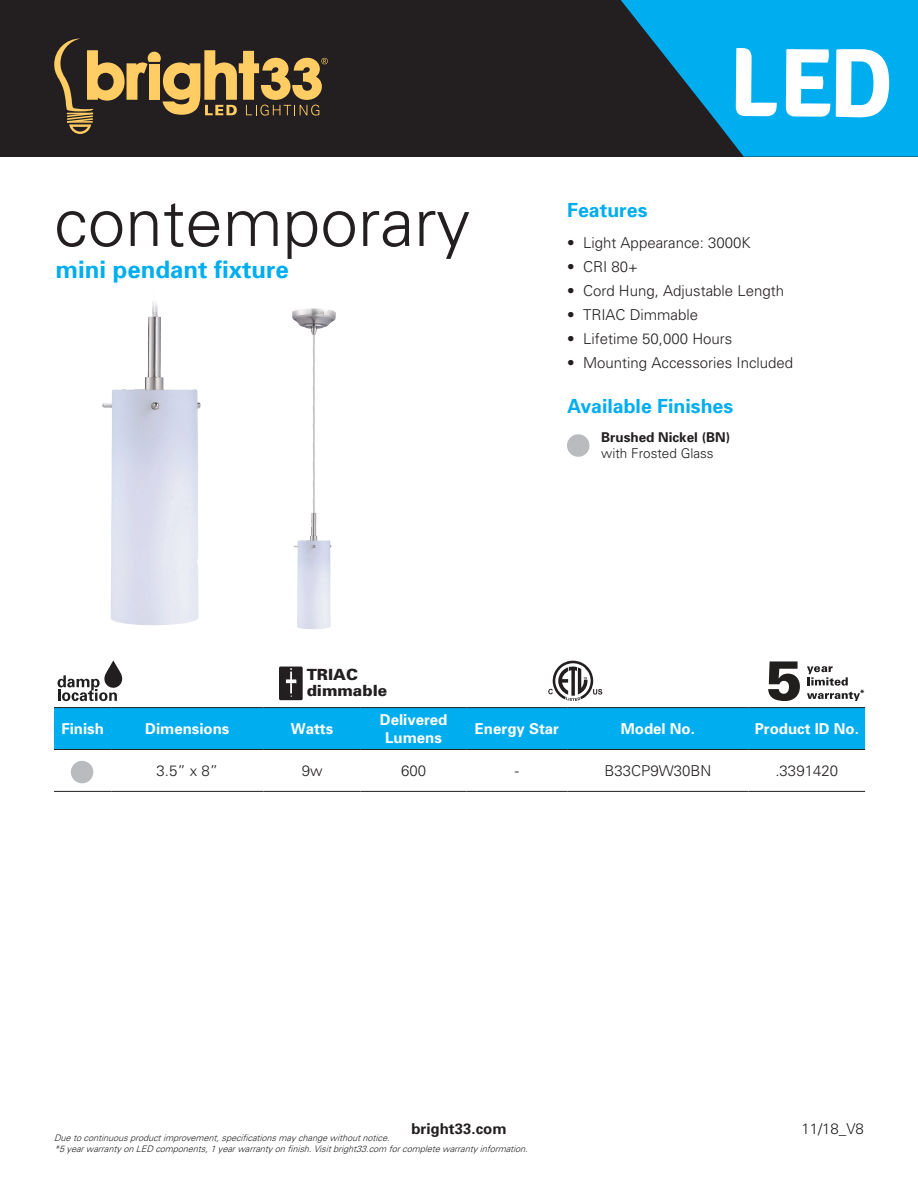
<style>
.page{position:relative;width:918px;height:1188px;background:#fff}
.page>*{position:absolute;margin:0;border:0;box-sizing:border-box;transform-origin:0 0}
.t1{font:300 67.5px "Univers";color:#231f20}
.t2{font:700 24px "Univers";color:#00aeef}
.t3{font:700 19.5px "Univers";color:#00aeef}
.t4{font:700 19.5px "Univers";color:#00aded}
.t5{font:900 15.45px/15.5px "Univers";color:#231f20}
.t6{font:300 15px "Univers";color:#231f20}
.t7{font:700 15px "Univers";color:#fff}
.t8{font:700 15px "Univers";color:#231f20}
.t9{font:700 13.5px "Univers";color:#231f20}
.t10{font:300 13.5px "Univers";color:#231f20}
.t11{font:italic 300 9px/10.8px "Univers";color:#231f20}
.t12{font:700 9px "Univers";color:#231f20}
</style>
<div class="page">
<div style="left:0;top:0;width:918px;height:157px;background:#231f20"></div>
<svg style="left:620px;top:0;width:298px;height:157px;fill:#00aeef"></svg>
<svg style="left:54px;top:39px;width:274px;height:95px"></svg>
<div style="left:71px;top:761px;width:22px;height:22px;background:#babbbe;border-radius:50%"></div>
<div style="left:279px;top:667px;width:24px;height:33px;background:#231f20;border-radius:2px"></div>
<hr style="left:290px;top:672px;width:2px;height:22px;background:#fff">
<svg style="left:286px;top:679px;width:10px;height:4px"></svg>
<svg style="left:58px;top:660px;width:64px;height:41px"></svg>
<svg style="left:548px;top:661px;width:54px;height:40px"></svg>
<img style="left:102px;top:302px;width:99px;height:323px">
<img style="left:292px;top:308px;width:44px;height:321px">
<div style="left:567px;top:434px;width:23px;height:23px;background:#babbbe;border-radius:50%"></div>
<div style="left:54px;top:708px;width:811px;height:41px;background:#00aeef"></div>
<hr style="left:54px;top:707px;width:57px;height:1px;background:#231f20">
<hr style="left:111px;top:707px;width:153px;height:1px;background:#231f20">
<hr style="left:264px;top:707px;width:97px;height:1px;background:#231f20">
<hr style="left:361px;top:707px;width:106px;height:1px;background:#231f20">
<hr style="left:467px;top:707px;width:100px;height:1px;background:#231f20">
<hr style="left:567px;top:707px;width:181px;height:1px;background:#231f20">
<hr style="left:748px;top:707px;width:117px;height:1px;background:#231f20">
<hr style="left:54px;top:749px;width:57px;height:1px;background:#231f20">
<hr style="left:111px;top:749px;width:153px;height:1px;background:#231f20">
<hr style="left:264px;top:749px;width:97px;height:1px;background:#231f20">
<hr style="left:361px;top:749px;width:106px;height:1px;background:#231f20">
<hr style="left:467px;top:749px;width:100px;height:1px;background:#231f20">
<hr style="left:567px;top:749px;width:181px;height:1px;background:#231f20">
<hr style="left:748px;top:749px;width:117px;height:1px;background:#231f20">
<hr style="left:54px;top:791px;width:57px;height:1px;background:#231f20">
<hr style="left:111px;top:791px;width:153px;height:1px;background:#231f20">
<hr style="left:264px;top:791px;width:97px;height:1px;background:#231f20">
<hr style="left:361px;top:791px;width:106px;height:1px;background:#231f20">
<hr style="left:467px;top:791px;width:100px;height:1px;background:#231f20">
<hr style="left:567px;top:791px;width:181px;height:1px;background:#231f20">
<hr style="left:748px;top:791px;width:117px;height:1px;background:#231f20">
<svg style="left:768px;top:661px;width:32px;height:40px"></svg>
<svg style="left:807px;top:692px;width:53px;height:9px"></svg>
<svg style="left:807px;top:666px;width:41px;height:20px"></svg>
<div style="left:736px;top:48px;width:154px;height:69px;background:#00aeef"></div>
<p class="t1" style="left:54px;top:181px;width:418px">contemporary</p>
<p class="t4" style="left:567px;top:198px;width:82px">Features</p>
<p class="t2" style="left:56px;top:255px;width:235px">mini pendant fixture</p>
<p class="t6" style="left:567px;top:233px;width:185px">• Light Appearance: 3000K</p>
<p class="t6" style="left:567px;top:257px;width:72px">• CRI 80+</p>
<p class="t6" style="left:567px;top:281px;width:218px">• Cord Hung, Adjustable Length</p>
<p class="t6" style="left:567px;top:305px;width:132px">• TRIAC Dimmable</p>
<p class="t6" style="left:567px;top:329px;width:167px">• Lifetime 50,000 Hours</p>
<p class="t6" style="left:567px;top:353px;width:227px">• Mounting Accessories Included</p>
<p class="t3" style="left:567px;top:394px;width:168px">Available Finishes</p>
<p class="t9" style="left:601px;top:429px;width:131px">Brushed Nickel (BN)</p>
<p class="t10" style="left:601px;top:446px;width:114px">with Frosted Glass</p>
<p class="t5" style="left:307px;top:667px;width:82px">TRIAC dimmable</p>
<p class="t7" style="left:61px;top:720px;width:44px">Finish</p>
<p class="t7" style="left:145px;top:720px;width:86px">Dimensions</p>
<p class="t7" style="left:291px;top:720px;width:44px">Watts</p>
<p class="t7" style="left:380px;top:711px;width:69px">Delivered</p>
<p class="t7" style="left:385px;top:729px;width:58px">Lumens</p>
<p class="t12" style="left:860px;top:687px;width:7px">*</p>
<p class="t7" style="left:475px;top:720px;width:86px">Energy Star</p>
<p class="t7" style="left:621px;top:720px;width:76px">Model No.</p>
<p class="t7" style="left:755px;top:720px;width:106px">Product ID No.</p>
<p class="t6" style="left:157px;top:762px;width:63px">3.5” x 8”</p>
<p class="t6" style="left:302px;top:762px;width:22px">9w</p>
<p class="t6" style="left:401px;top:762px;width:27px">600</p>
<p class="t6" style="left:515px;top:762px;width:6px">-</p>
<p class="t6" style="left:605px;top:762px;width:108px">B33CP9W30BN</p>
<p class="t6" style="left:775px;top:762px;width:64px">.3391420</p>
<h3 class="t8" style="left:411px;top:1119px;width:97px">bright33.com</h3>
<h3 class="t6" style="left:801px;top:1120px;width:64px">11/18_V8</h3>
<p class="t11" style="left:54px;top:1133px;width:478px">Duetocontinuousproductimprovement,specificationsmaychangewithoutnotice.<br>*5yearwarrantyonLED components,1yearwarrantyonfinish.Visitbright33.com forcompletewarrantyinformation.</p>
</div>
